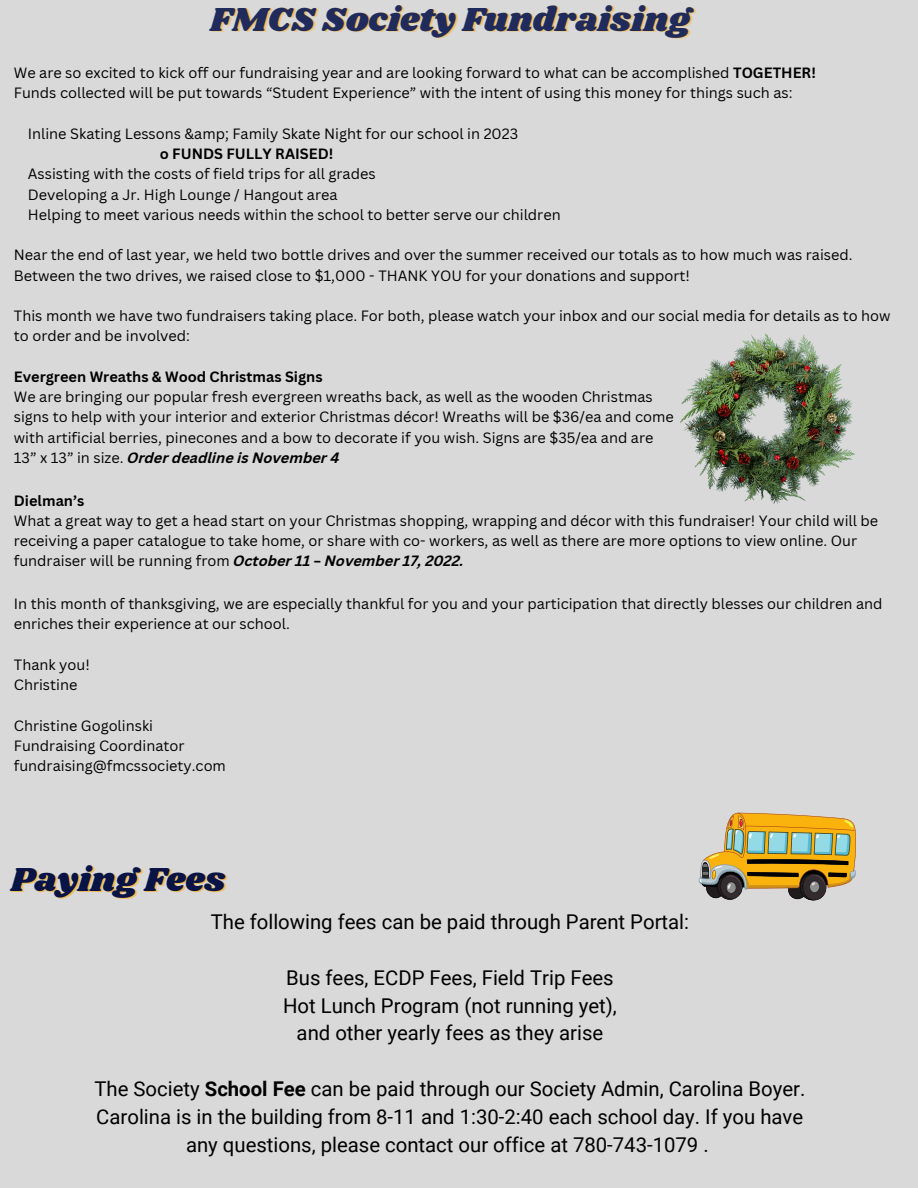
<style>
.page{position:relative;width:918px;height:1188px;background:#d9d9d9}
.page>*{position:absolute;margin:0;border:0;box-sizing:border-box;transform-origin:0 0}
.t1{font:34.5px "Shrikhand";color:#202b5b}
.t2{font:34.5px "Shrikhand";color:#081346}
.t3{font:20.4px/27.9px "Roboto";color:#000;text-align:center}
.t4{font:14.55px/20.2px "Canva Sans";color:#000}
.t5{font:700 14.55px "Canva Sans";color:#000}
.s1{font-weight:700}
.s2{font-weight:700;font-style:italic}
.s3{font-family:"Noto Sans Gurmukhi";font-weight:700}
</style>
<div class="page">
<svg style="left:699px;top:813px;width:157px;height:87px"></svg>
<img style="left:680px;top:334px;width:175px;height:170px">
<h1 class="t1" style="left:210px;top:-5px;width:482px">FMCS Society Fundraising</h1>
<p class="t4" style="left:14px;top:62px;width:804px">We are so excited to kick off our fundraising year and are looking forward to what can be accomplished <span class="s1">TOGETHER!<br></span>Funds collected will be put towards “Student Experience” with the intent of using this money for things such as:</p>
<p class="t4" style="left:28px;top:123px;width:492px">Inline Skating Lessons &amp;amp; Family Skate Night for our school in 2023</p>
<p class="t5" style="left:160px;top:143px;width:175px">o FUNDS FULLY RAISED!</p>
<p class="t4" style="left:28px;top:164px;width:534px">Assisting with the costs of field trips for all grades<br>Developing a Jr. High Lounge / Hangout area<br>Helping to meet various needs within the school to better serve our children</p>
<p class="t4" style="left:14px;top:245px;width:840px">Near the end of last year, we held two bottle drives and over the summer received our totals as to how much was raised.<br>Between the two drives, we raised close to $1,000 - THANK YOU for your donations and support!</p>
<p class="t4" style="left:14px;top:305px;width:878px">This month we have two fundraisers taking place. For both, please watch your inbox and our social media for details as to how to order and be involved:</p>
<p class="t5" style="left:14px;top:366px;width:310px">Evergreen Wreaths &amp; Wood Christmas Signs</p>
<p class="t4" style="left:14px;top:386px;width:661px">We are bringing our popular fresh evergreen wreaths back, as well as the wooden Christmas signs to help with your interior and exterior Christmas décor! Wreaths will be $36/ea and come with artificial berries, pinecones and a bow to decorate if you wish. Signs are $35/ea and are 13” x 13” in size. <span class="s2">Order deadline is November 4</span></p>
<p class="t5" style="left:14px;top:490px;width:72px">Dielman’s</p>
<p class="t4" style="left:14px;top:510px;width:866px">What a great way to get a head start on your Christmas shopping, wrapping and décor with this fundraiser! Your child will be receiving a paper catalogue to take home, or share with co- workers, as well as there are more options to view online. Our fundraiser will be running from <span class="s2">October 11</span> <span class="s3">–</span> <span class="s2">November 17, 2022.</span></p>
<p class="t4" style="left:14px;top:593px;width:870px">In this month of thanksgiving, we are especially thankful for you and your participation that directly blesses our children and enriches their experience at our school.</p>
<p class="t4" style="left:14px;top:654px;width:77px">Thank you!<br>Christine</p>
<p class="t4" style="left:14px;top:715px;width:214px">Christine Gogolinski<br>Fundraising Coordinator fundraising@fmcssociety.com</p>
<h1 class="t2" style="left:11px;top:855px;width:216px">Paying Fees</h1>
<h2 class="t3" style="left:211px;top:908px;width:480px">The following fees can be paid through Parent Portal:</h2>
<h2 class="t3" style="left:283px;top:964px;width:335px">Bus fees, ECDP Fees, Field Trip Fees<br>Hot Lunch Program (not running yet), and other yearly fees as they arise</h2>
<h2 class="t3" style="left:94px;top:1076px;width:713px">The Society <span class="s1">School Fee</span> can be paid through our Society Admin, Carolina Boyer.<br>Carolina is in the building from 8-11 and 1:30-2:40 each school day. If you have any questions, please contact our office at 780-743-1079 .</h2>
</div>
